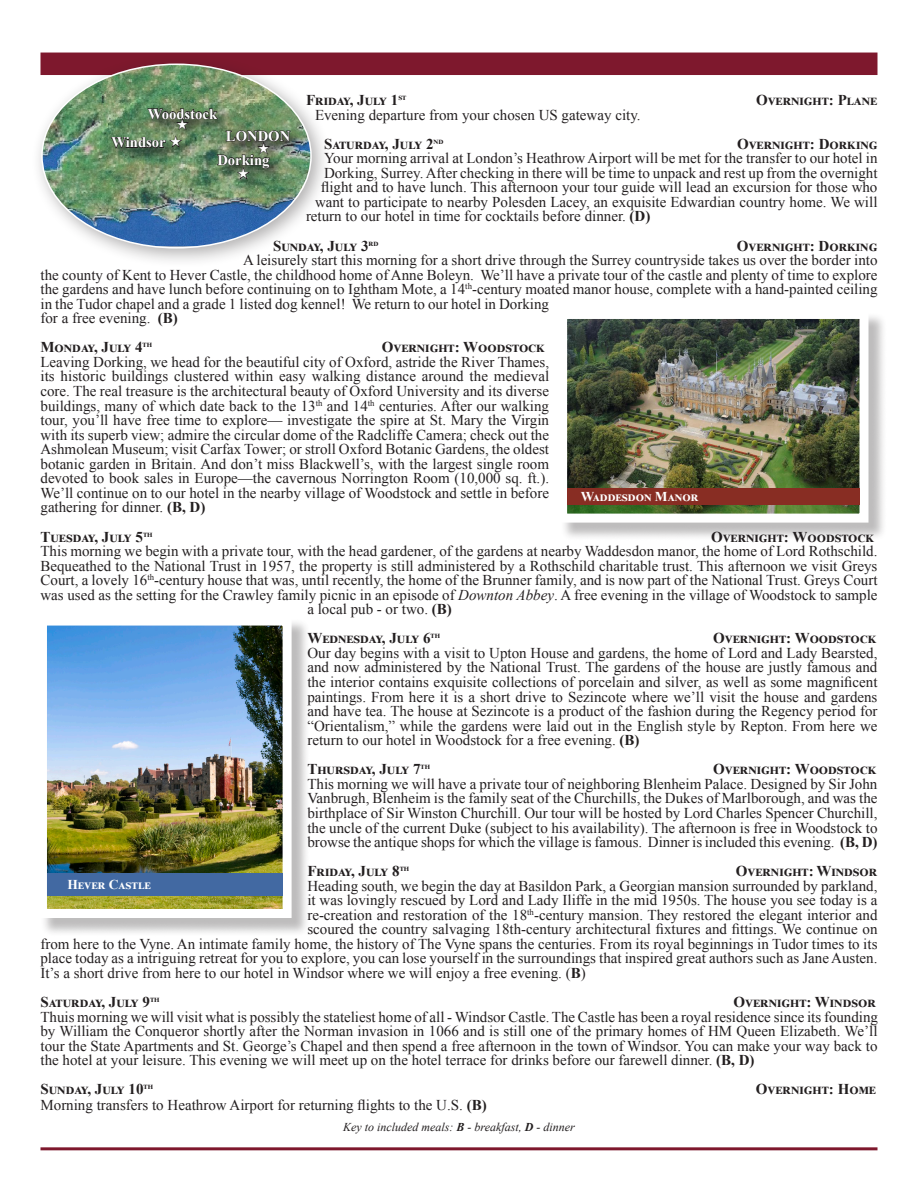
<style>
.page{position:relative;width:918px;height:1188px;background:#fff}
.page>*{position:absolute;margin:0;border:0;box-sizing:border-box;transform-origin:0 0}
.t1{font:15px/14.5px "Times New Roman";color:#231f20;text-align:justify}
.t2{font:700 15px "Times New Roman";color:#231f20}
.t3{font:700 14.7px "Times New Roman";color:#fff}
.t4{font:700 13.5px "Times New Roman";color:#fff}
.t5{font:italic 12px "Times New Roman";color:#231f20}
.s1{font-weight:700}
.s2{font-style:italic}
</style>
<div class="page">
<div style="left:560px;top:312px;width:327px;height:229px;background:#231f20;opacity:.3"></div>
<img style="left:568px;top:320px;width:290px;height:193px">
<div style="left:558px;top:310px;width:310px;height:213px;border:9px solid #fff"></div>
<div style="left:567px;top:488px;width:292px;height:17px;background:#882d23"></div>
<div style="left:40px;top:619px;width:270px;height:318px;background:#231f20;opacity:.3"></div>
<img style="left:48px;top:627px;width:234px;height:281px">
<div style="left:38px;top:617px;width:254px;height:301px;border:9px solid #fff"></div>
<div style="left:47px;top:873px;width:236px;height:23px;background:#4269a2"></div>
<div style="left:40px;top:53px;width:838px;height:22px;background:#7e182d"></div>
<div style="left:31px;top:53px;width:301px;height:215px;background:#231f20;opacity:.35"></div>
<img style="left:42px;top:64px;width:269px;height:182px">
<svg style="left:291px;top:126px;width:14px;height:42px"></svg>
<svg style="left:144px;top:105px;width:88px;height:3px"></svg>
<svg style="left:214px;top:181px;width:70px;height:12px"></svg>
<svg style="left:108px;top:133px;width:3px;height:30px"></svg>
<hr style="left:40px;top:1147px;width:838px;height:3px;background:#7e182d">
<svg style="left:111px;top:108px;width:180px;height:73px"></svg>
<p class="t2" style="left:306px;top:89px;width:102px">Friday, July 1<sup>st</sup></p>
<p class="t2" style="left:756px;top:89px;width:123px">Overnight: Plane</p>
<p class="t1" style="left:315px;top:107px;width:327px">Evening departure from your chosen US gateway city.</p>
<p class="t2" style="left:324px;top:133px;width:121px">Saturday, July 2<sup>nd</sup></p>
<p class="t2" style="left:737px;top:133px;width:142px">Overnight: Dorking</p>
<p class="t1" style="left:324px;top:150px;width:555px">Your morning arrival at London’s Heathrow Airport will be met for the transfer to our hotel in</p>
<p class="t1" style="left:324px;top:165px;width:555px">Dorking, Surrey. After checking in there will be time to unpack and rest up from the overnight</p>
<p class="t1" style="left:321px;top:180px;width:558px">flight and to have lunch. This afternoon your tour guide will lead an excursion for those who</p>
<p class="t1" style="left:315px;top:194px;width:564px">want to participate to nearby Polesden Lacey, an exquisite Edwardian country home. We will</p>
<p class="t1" style="left:306px;top:209px;width:346px">return to our hotel in time for cocktails before dinner. <span class="s1">(D)</span></p>
<p class="t2" style="left:273px;top:235px;width:107px">Sunday, July 3<sup>rd</sup></p>
<p class="t2" style="left:737px;top:235px;width:142px">Overnight: Dorking</p>
<p class="t1" style="left:40px;top:252px;width:839px;text-align:left;text-indent:202px">A leisurely start this morning for a short drive through the Surrey countryside takes us over the border into the county of Kent to Hever Castle, the childhood home of Anne Boleyn. We’ll have a private tour of the castle and plenty of time to explore the gardens and have lunch before continuing on to Ightham Mote, a 14<sup>th</sup>-century moated manor house, complete with a hand-painted ceiling in the Tudor chapel and a grade 1 listed dog kennel! We return to our hotel in Dorking<br>for a free evening. <span class="s1">(B)</span></p>
<p class="t2" style="left:40px;top:337px;width:113px">Monday, July 4<sup>th</sup></p>
<p class="t2" style="left:382px;top:337px;width:164px">Overnight: Woodstock</p>
<p class="t1" style="left:40px;top:354px;width:510px">Leaving Dorking, we head for the beautiful city of Oxford, astride the River Thames, its historic buildings clustered within easy walking distance around the medieval core. The real treasure is the architectural beauty of Oxford University and its diverse buildings, many of which date back to the 13<sup>th</sup> and 14<sup>th</sup> centuries. After our walking tour, you’ll have free time to explore— investigate the spire at St. Mary the Virgin with its superb view; admire the circular dome of the Radcliffe Camera; check out the Ashmolean Museum; visit Carfax Tower; or stroll Oxford Botanic Gardens, the oldest botanic garden in Britain. And don’t miss Blackwell’s, with the largest single room devoted to book sales in Europe—the cavernous Norrington Room (10,000 sq. ft.).<br>We’ll continue on to our hotel in the nearby village of Woodstock and settle in before gathering for dinner. <span class="s1">(B, D)</span></p>
<p class="t2" style="left:40px;top:526px;width:114px">Tuesday, July 5<sup>th</sup></p>
<p class="t2" style="left:711px;top:526px;width:164px">Overnight: Woodstock</p>
<p class="t1" style="left:40px;top:543px;width:839px">This morning we begin with a private tour, with the head gardener, of the gardens at nearby Waddesdon manor, the home of Lord Rothschild.</p>
<p class="t1" style="left:40px;top:558px;width:838px">Bequeathed to the National Trust in 1957, the property is still administered by a Rothschild charitable trust. This afternoon we visit Greys</p>
<p class="t1" style="left:40px;top:572px;width:839px">Court, a lovely 16<sup>th</sup>-century house that was, until recently, the home of the Brunner family, and is now part of the National Trust. Greys Court</p>
<p class="t1" style="left:40px;top:587px;width:839px">was used as the setting for the Crawley family picnic in an episode of <span class="s2">Downton Abbey</span>. A free evening in the village of Woodstock to sample</p>
<p class="t1" style="left:307px;top:601px;width:146px">a local pub - or two. <span class="s1">(B)</span></p>
<p class="t2" style="left:307px;top:628px;width:134px">Wednesday, July 6<sup>th</sup></p>
<p class="t2" style="left:713px;top:628px;width:164px">Overnight: Woodstock</p>
<p class="t1" style="left:307px;top:645px;width:572px">Our day begins with a visit to Upton House and gardens, the home of Lord and Lady Bearsted, and now administered by the National Trust. The gardens of the house are justly famous and the interior contains exquisite collections of porcelain and silver, as well as some magnificent paintings. From here it is a short drive to Sezincote where we’ll visit the house and gardens and have tea. The house at Sezincote is a product of the fashion during the Regency period for “Orientalism,” while the gardens were laid out in the English style by Repton. From here we return to our hotel in Woodstock for a free evening. <span class="s1">(B)</span></p>
<p class="t2" style="left:307px;top:758px;width:124px">Thursday, July 7<sup>th</sup></p>
<p class="t2" style="left:713px;top:758px;width:164px">Overnight: Woodstock</p>
<p class="t1" style="left:307px;top:776px;width:572px">This morning we will have a private tour of neighboring Blenheim Palace. Designed by Sir John Vanbrugh, Blenheim is the family seat of the Churchills, the Dukes of Marlborough, and was the birthplace of Sir Winston Churchill. Our tour will be hosted by Lord Charles Spencer Churchill, the uncle of the current Duke (subject to his availability). The afternoon is free in Woodstock to browse the antique shops for which the village is famous. Dinner is included this evening. <span class="s1">(B, D)</span></p>
<p class="t2" style="left:307px;top:860px;width:103px">Friday, July 8<sup>th</sup></p>
<p class="t2" style="left:736px;top:860px;width:141px">Overnight: Windsor</p>
<p class="t1" style="left:307px;top:878px;width:572px">Heading south, we begin the day at Basildon Park, a Georgian mansion surrounded by parkland,</p>
<p class="t1" style="left:307px;top:892px;width:572px">it was lovingly rescued by Lord and Lady Iliffe in the mid 1950s. The house you see today is a</p>
<p class="t1" style="left:307px;top:907px;width:572px">re-creation and restoration of the 18<sup>th</sup>-century mansion. They restored the elegant interior and</p>
<p class="t1" style="left:307px;top:922px;width:572px">scoured the country salvaging 18th-century architectural fixtures and fittings. We continue on</p>
<p class="t1" style="left:40px;top:936px;width:839px">from here to the Vyne. An intimate family home, the history of The Vyne spans the centuries. From its royal beginnings in Tudor times to its</p>
<p class="t1" style="left:40px;top:951px;width:839px">place today as a intriguing retreat for you to explore, you can lose yourself in the surroundings that inspired great authors such as Jane Austen.</p>
<p class="t1" style="left:40px;top:965px;width:547px">It’s a short drive from here to our hotel in Windsor where we will enjoy a free evening. (<span class="s1">B</span>)</p>
<p class="t2" style="left:40px;top:991px;width:121px">Saturday, July 9<sup>th</sup></p>
<p class="t2" style="left:734px;top:991px;width:142px">Overnight: Windsor</p>
<p class="t1" style="left:40px;top:1009px;width:839px">Thuis morning we will visit what is possibly the stateliest home of all - Windsor Castle. The Castle has been a royal residence since its founding by William the Conqueror shortly after the Norman invasion in 1066 and is still one of the primary homes of HM Queen Elizabeth. We’ll tour the State Apartments and St. George’s Chapel and then spend a free afternoon in the town of Windsor. You can make your way back to the hotel at your leisure. This evening we will meet up on the hotel terrace for drinks before our farewell dinner. <span class="s1">(B, D)</span></p>
<p class="t2" style="left:40px;top:1079px;width:114px">Sunday, July 10<sup>th</sup></p>
<p class="t2" style="left:756px;top:1079px;width:121px">Overnight: Home</p>
<p class="t1" style="left:40px;top:1097px;width:448px">Morning transfers to Heathrow Airport for returning flights to the U.S. <span class="s1">(B)</span></p>
<p class="t5" style="left:343px;top:1119px;width:233px">Key to included meals: <span class="s1">B</span> - breakfast, <span class="s1">D</span> - dinner</p>
<p class="t3" style="left:148px;top:103px;width:71px">Woodstock</p>
<p class="t3" style="left:226px;top:125px;width:66px">LONDON</p>
<p class="t3" style="left:111px;top:132px;width:56px">Windsor</p>
<p class="t3" style="left:217px;top:149px;width:54px">Dorking</p>
<p class="t4" style="left:581px;top:487px;width:118px">Waddesdon Manor</p>
<p class="t4" style="left:67px;top:875px;width:85px">Hever Castle</p>
</div>
